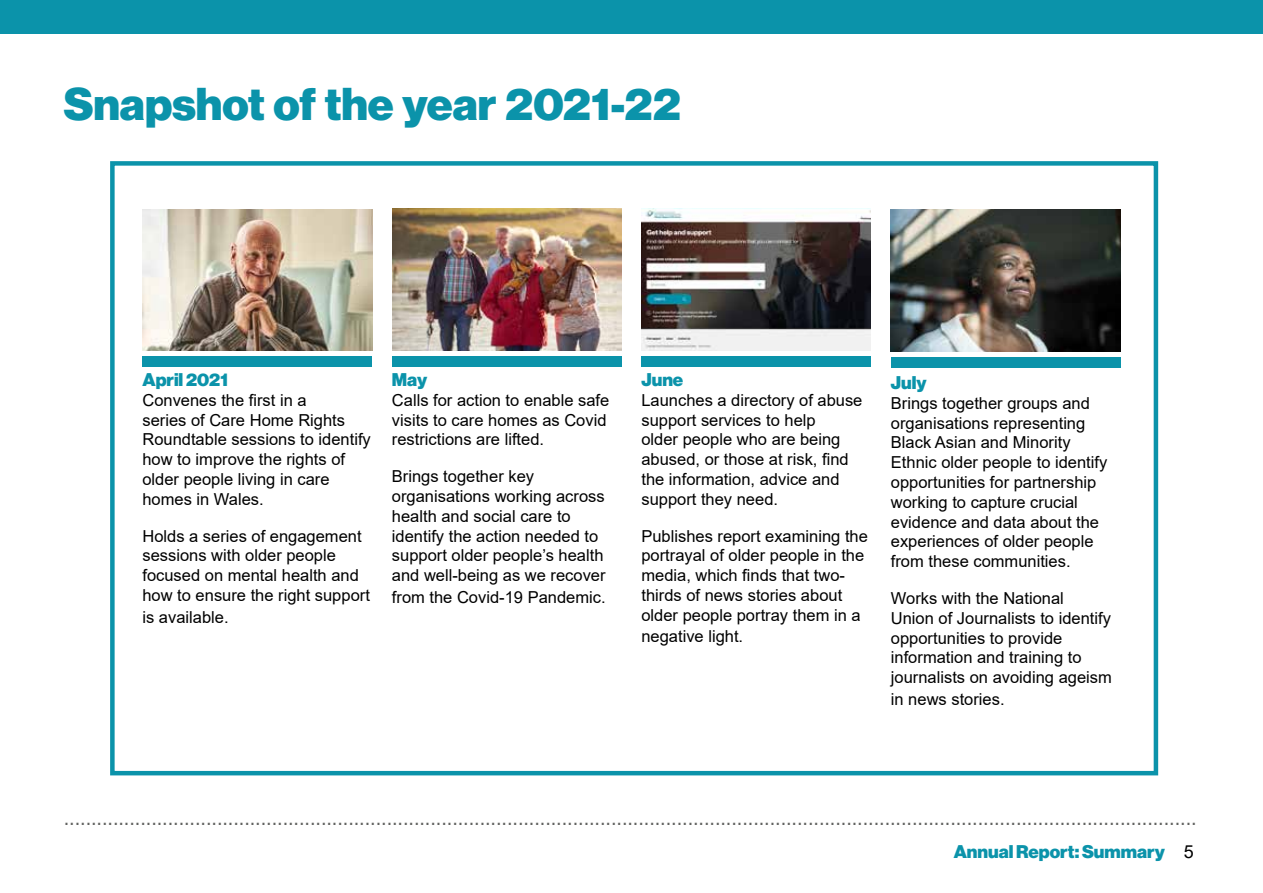
<style>
.page{position:relative;width:1263px;height:893px;background:#fff}
.page>*{position:absolute;margin:0;border:0;box-sizing:border-box;transform-origin:0 0}
.t1{font:45px "N Haas Grotesk DS Pro 95 Blk";color:#0b93aa}
.t2{font:24px "Arial Narrow";color:#616260}
.t3{font:18px "N Haas Grotesk DS Pro 95 Blk";color:#0b93aa}
.t4{font:16.5px/19.8px "Arial";color:#000}
.s1{font-family:"Arial";color:#000}
</style>
<div class="page">
<div style="left:0;top:0;width:1263px;height:34px;background:#0b93aa"></div>
<div style="left:110px;top:161px;width:1048px;height:614px;border:4px solid #0b93aa"></div>
<div style="left:142px;top:356px;width:230px;height:11px;background:#0b93aa"></div>
<div style="left:392px;top:356px;width:229px;height:11px;background:#0b93aa"></div>
<div style="left:641px;top:356px;width:230px;height:11px;background:#0b93aa"></div>
<div style="left:891px;top:357px;width:229px;height:11px;background:#0b93aa"></div>
<img style="left:142px;top:209px;width:230px;height:142px">
<img style="left:392px;top:208px;width:230px;height:143px">
<img style="left:641px;top:208px;width:230px;height:143px">
<img style="left:891px;top:209px;width:229px;height:143px">
<h1 class="t1" style="left:64px;top:77px;width:618px">Snapshot of the year 2021-22</h1>
<p class="t3" style="left:142px;top:369px;width:87px">April 2021</p>
<p class="t4" style="left:142px;top:390px;width:230px">Convenes the first in a<br>series of Care Home Rights<br>Roundtable sessions to identify how to improve the rights of older people living in care homes in Wales.</p>
<p class="t4" style="left:142px;top:526px;width:229px">Holds a series of engagement sessions with older people focused on mental health and how to ensure the right support</p>
<p class="t4" style="left:142px;top:607px;width:88px">is available.</p>
<p class="t3" style="left:392px;top:369px;width:37px">May</p>
<p class="t4" style="left:392px;top:390px;width:219px">Calls for action to enable safe visits to care homes as Covid restrictions are lifted.</p>
<p class="t4" style="left:392px;top:466px;width:215px">Brings together key organisations working across health and social care to identify the action needed to support older people’s health and well-being as we recover</p>
<p class="t4" style="left:392px;top:587px;width:215px">from the Covid-19 Pandemic.</p>
<p class="t3" style="left:641px;top:369px;width:43px">June</p>
<p class="t4" style="left:641px;top:390px;width:223px">Launches a directory of abuse support services to help<br>older people who are being abused, or those at risk, find the information, advice and support they need.</p>
<p class="t4" style="left:641px;top:526px;width:228px">Publishes report examining the portrayal of older people in the media, which finds that two&shy;thirds of news stories about older people portray them in a</p>
<p class="t4" style="left:641px;top:627px;width:103px">negative light.</p>
<p class="t3" style="left:891px;top:372px;width:37px">July</p>
<p class="t4" style="left:891px;top:393px;width:218px">Brings together groups and organisations representing<br>Black Asian and Minority<br>Ethnic older people to identify opportunities for partnership working to capture crucial evidence and data about the experiences of older people from these communities.</p>
<p class="t4" style="left:891px;top:588px;width:223px">Works with the National<br>Union of Journalists to identify opportunities to provide information and training to journalists on avoiding ageism</p>
<p class="t4" style="left:891px;top:689px;width:115px">in news stories.</p>
<p class="t2" style="left:64px;top:799px;width:1134px">...............................................................................................................................................................................................................</p>
<p class="t3" style="left:954px;top:841px;width:241px">Annual Report: Summary <span class="s1">5</span></p>
</div>
